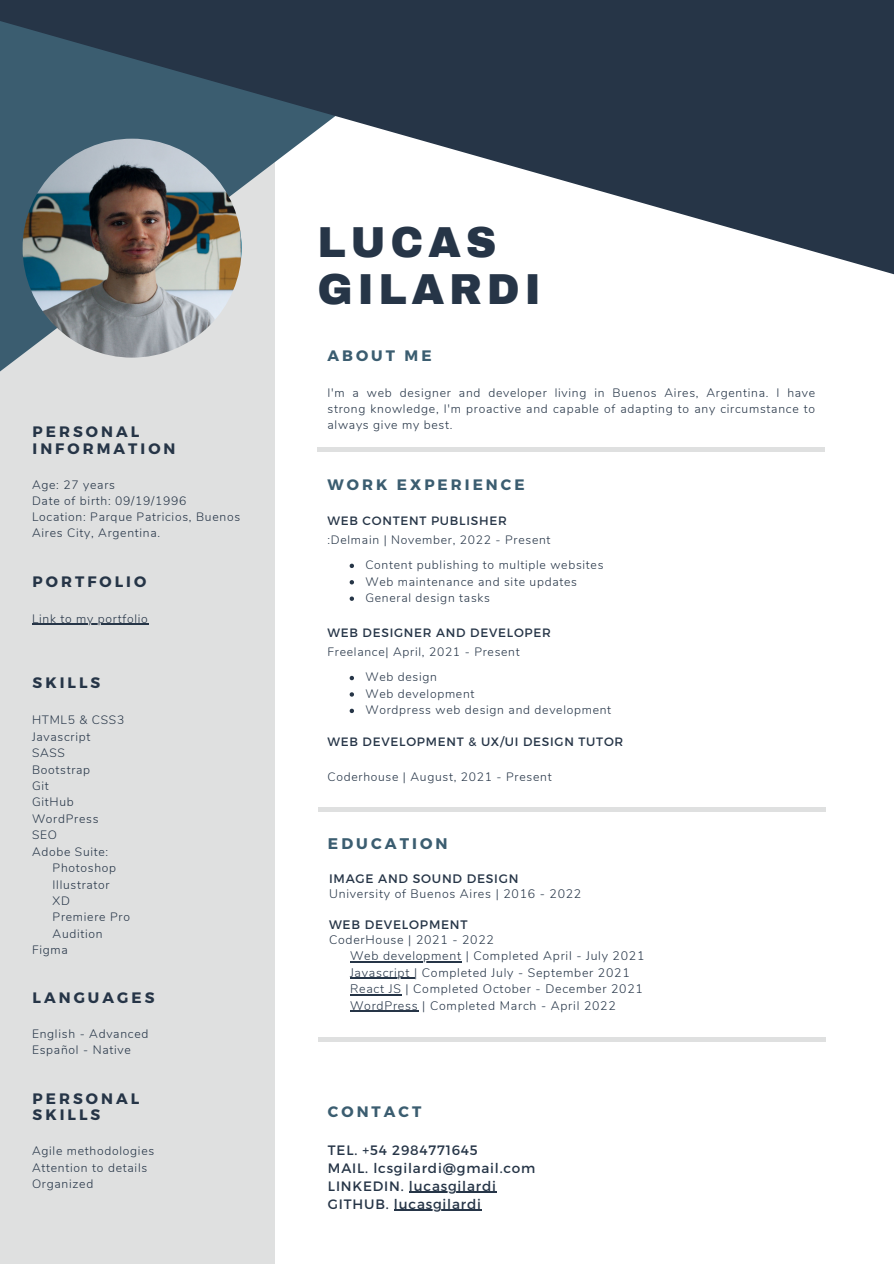
<style>
.page{position:relative;width:894px;height:1264px;background:#fff}
.page>*{position:absolute;margin:0;border:0;box-sizing:border-box;transform-origin:0 0}
.t1{font:900 42.45px "Archivo";letter-spacing:.11em;color:#263547}
.t2{font:700 15.45px "Montserrat";letter-spacing:.2em;color:#3b5d70}
.t3{font:700 15.15px/16.4px "Montserrat";letter-spacing:.2em;color:#263547}
.t4{font:700 15.15px "Montserrat";letter-spacing:.2em;color:#3b5d70}
.t5{font:13.65px "Montserrat";letter-spacing:.06em;color:#263547}
.t6{font:300 12.3px "Nunito";letter-spacing:.06em;color:#263547}
.t7{font:12.3px "Montserrat";letter-spacing:.06em;color:#263547}
.t8{font:300 12.15px/16.2px "Nunito";letter-spacing:.06em;color:#263547;text-align:justify}
.t9{font:12.15px "Montserrat";letter-spacing:.06em;color:#263547}
</style>
<div class="page">
<div style="left:0;top:49px;width:274px;height:1214px;background:#dfe0e0"></div>
<div style="left:317px;top:447px;width:507px;height:5px;background:#dfe0e0"></div>
<svg style="left:0;top:305px;width:275px;height:154px"></svg>
<img style="left:23px;top:139px;width:218px;height:218px;border-radius:50%">
<svg style="left:0;top:0;width:893px;height:305px;fill:#263547"></svg>
<hr style="left:318px;top:807px;width:507px;height:4px;background:#dfe0e0">
<hr style="left:318px;top:1037px;width:507px;height:4px;background:#dfe0e0">
<hr style="left:350px;top:961px;width:112px;height:1px;background:#263547">
<hr style="left:350px;top:977px;width:64px;height:1px;background:#263547">
<hr style="left:350px;top:994px;width:51px;height:1px;background:#263547">
<hr style="left:350px;top:1010px;width:68px;height:1px;background:#263547">
<hr style="left:409px;top:1191px;width:87px;height:1px;background:#263547">
<hr style="left:394px;top:1209px;width:87px;height:1px;background:#263547">
<hr style="left:32px;top:623px;width:116px;height:1px;background:#263547">
<svg style="left:349px;top:676px;width:5px;height:4px"></svg>
<svg style="left:349px;top:692px;width:5px;height:4px"></svg>
<svg style="left:349px;top:708px;width:5px;height:5px"></svg>
<svg style="left:349px;top:563px;width:5px;height:5px"></svg>
<svg style="left:349px;top:580px;width:5px;height:4px"></svg>
<svg style="left:349px;top:596px;width:5px;height:5px"></svg>
<p class="t3" style="left:33px;top:423px;width:144px">PERSONAL<br>INFORMATION</p>
<p class="t8" style="left:32px;top:477px;width:84px">Age: 27 years</p>
<p class="t8" style="left:32px;top:493px;width:156px">Date of birth: 09/19/1996</p>
<p class="t8" style="left:32px;top:509px;width:209px">Location: Parque Patricios, Buenos<br>Aires City, Argentina.</p>
<p class="t3" style="left:33px;top:573px;width:115px">PORTFOLIO</p>
<p class="t8" style="left:32px;top:610px;width:117px">Link to my portfolio</p>
<p class="t3" style="left:33px;top:673px;width:69px">SKILLS</p>
<p class="t8" style="left:32px;top:712px;width:94px">HTML5 &amp; CSS3</p>
<p class="t8" style="left:32px;top:728px;width:60px">Javascript</p>
<p class="t8" style="left:32px;top:745px;width:34px">SASS</p>
<p class="t8" style="left:32px;top:761px;width:60px">Bootstrap</p>
<p class="t8" style="left:32px;top:777px;width:18px">Git</p>
<p class="t8" style="left:32px;top:794px;width:43px">GitHub</p>
<p class="t8" style="left:32px;top:810px;width:68px">WordPress</p>
<p class="t8" style="left:32px;top:827px;width:26px">SEO</p>
<p class="t8" style="left:32px;top:843px;width:78px">Adobe Suite:</p>
<p class="t8" style="left:53px;top:860px;width:65px">Photoshop</p>
<p class="t8" style="left:53px;top:876px;width:59px">Illustrator</p>
<p class="t8" style="left:53px;top:892px;width:19px">XD</p>
<p class="t8" style="left:53px;top:909px;width:79px">Premiere Pro</p>
<p class="t8" style="left:53px;top:925px;width:52px">Audition</p>
<p class="t8" style="left:32px;top:942px;width:37px">Figma</p>
<p class="t3" style="left:33px;top:988px;width:123px">LANGUAGES</p>
<p class="t8" style="left:32px;top:1026px;width:118px">English - Advanced</p>
<p class="t8" style="left:32px;top:1042px;width:100px">Español - Native</p>
<p class="t3" style="left:33px;top:1089px;width:108px">PERSONAL</p>
<p class="t3" style="left:33px;top:1105px;width:69px">SKILLS</p>
<p class="t8" style="left:32px;top:1143px;width:124px">Agile methodologies</p>
<p class="t8" style="left:32px;top:1159px;width:117px">Attention to details</p>
<p class="t8" style="left:32px;top:1175px;width:63px">Organized</p>
<p class="t1" style="left:317px;top:220px;width:180px">LUCAS</p>
<p class="t1" style="left:317px;top:266px;width:225px">GILARDI</p>
<p class="t4" style="left:327px;top:346px;width:106px">ABOUT ME</p>
<p class="t8" style="left:327px;top:385px;width:489px">I'm a web designer and developer living in Buenos Aires, Argentina. I have strong knowledge, I'm proactive and capable of adapting to any circumstance to always give my best.</p>
<p class="t4" style="left:327px;top:474px;width:198px">WORK EXPERIENCE</p>
<p class="t9" style="left:327px;top:513px;width:181px">WEB CONTENT PUBLISHER</p>
<p class="t8" style="left:327px;top:531px;width:224px">:Delmain | November, 2022 - Present</p>
<p class="t8" style="left:365px;top:557px;width:239px">Content publishing to multiple websites</p>
<p class="t8" style="left:365px;top:573px;width:213px">Web maintenance and site updates</p>
<p class="t8" style="left:365px;top:590px;width:126px">General design tasks</p>
<p class="t9" style="left:327px;top:625px;width:225px">WEB DESIGNER AND DEVELOPER</p>
<p class="t8" style="left:327px;top:643px;width:194px">Freelance| April, 2021 - Present</p>
<p class="t8" style="left:365px;top:669px;width:73px">Web design</p>
<p class="t8" style="left:365px;top:685px;width:111px">Web development</p>
<p class="t8" style="left:365px;top:702px;width:247px">Wordpress web design and development</p>
<p class="t9" style="left:327px;top:734px;width:297px">WEB DEVELOPMENT &amp; UX/UI DESIGN TUTOR</p>
<p class="t8" style="left:327px;top:768px;width:225px">Coderhouse | August, 2021 - Present</p>
<p class="t2" style="left:328px;top:833px;width:121px">EDUCATION</p>
<p class="t7" style="left:329px;top:870px;width:191px">IMAGE AND SOUND DESIGN</p>
<p class="t6" style="left:329px;top:885px;width:254px">University of Buenos Aires | 2016 - 2022</p>
<p class="t7" style="left:329px;top:916px;width:140px">WEB DEVELOPMENT</p>
<p class="t6" style="left:329px;top:931px;width:166px">CoderHouse | 2021 - 2022</p>
<p class="t6" style="left:350px;top:948px;width:296px">Web development | Completed April - July 2021</p>
<p class="t6" style="left:350px;top:964px;width:281px">Javascript | Completed July - September 2021</p>
<p class="t6" style="left:350px;top:980px;width:294px">React JS | Completed October - December 2021</p>
<p class="t6" style="left:350px;top:997px;width:267px">WordPress | Completed March - April 2022</p>
<p class="t4" style="left:328px;top:1101px;width:95px">CONTACT</p>
<p class="t5" style="left:328px;top:1140px;width:151px">TEL. +54 2984771645</p>
<p class="t5" style="left:328px;top:1158px;width:209px">MAIL. lcsgilardi@gmail.com</p>
<p class="t5" style="left:328px;top:1176px;width:169px">LINKEDIN. lucasgilardi</p>
<p class="t5" style="left:328px;top:1194px;width:154px">GITHUB. lucasgilardi</p>
</div>
